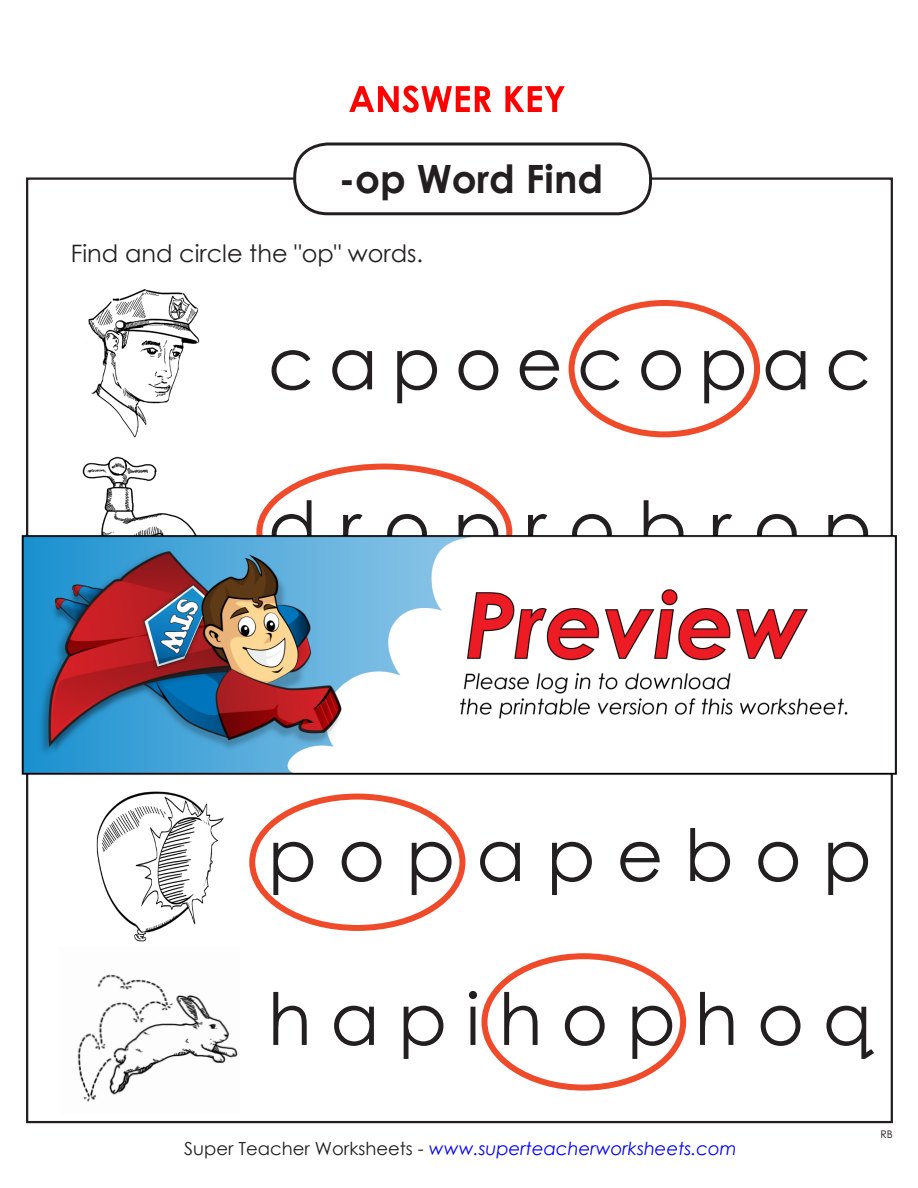
<style>
.page{position:relative;width:918px;height:1188px;background:#fff}
.page>*{position:absolute;margin:0;border:0;box-sizing:border-box;transform-origin:0 0}
.t1{font:72px "Century STW3";letter-spacing:.195em;color:#231f20}
.t2{font:72px "Century STW3";letter-spacing:.31em;color:#231f20}
.t3{font:72px "Century STW3";letter-spacing:.26em;color:#231f20}
.t4{font:72px "Century STW3";letter-spacing:.29em;color:#231f20}
.t5{font:700 39px "Century Gothic 2";color:#231f20}
.t6{font:24px "Century Gothic 2";color:#231f20}
.t7{font:italic 18px "Century Gothic 2";color:#00f}
.t8{font:10.5px "Century STW3";color:#231f20}
.s1{font-style:normal;color:#231f20}
</style>
<div class="page">
<svg style="left:349px;top:86px;width:142px;height:27px"></svg>
<svg style="left:505px;top:86px;width:60px;height:26px"></svg>
<div style="left:569px;top:300px;width:191px;height:137px;border:6px solid #ef4b2b;border-radius:50%"></div>
<div style="left:249px;top:794px;width:216px;height:137px;border:6px solid #ef4b2b;border-radius:50%"></div>
<div style="left:482px;top:953px;width:204px;height:138px;border:6px solid #ef4b2b;border-radius:50%"></div>
<img style="left:86px;top:289px;width:114px;height:149px">
<img style="left:82px;top:456px;width:94px;height:60px">
<img style="left:77px;top:974px;width:161px;height:128px">
<img style="left:96px;top:791px;width:128px;height:151px">
<div style="left:293px;top:142px;width:359px;height:73px;border:3px solid #231f20;border-radius:33px"></div>
<img style="left:21px;top:516px;width:876px;height:274px">
<p class="t5" style="left:339px;top:149px;width:266px">-op Word Find</p>
<p class="t6" style="left:71px;top:237px;width:354px">Find and circle the "op" words.</p>
<p class="t1" style="left:268px;top:313px;width:605px">capoecopac</p>
<p class="t2" style="left:268px;top:477px;width:606px">droprobrop</p>
<p class="t4" style="left:268px;top:805px;width:605px">popapebop</p>
<p class="t3" style="left:268px;top:969px;width:605px">hapihophoq</p>
<p class="t7" style="left:184px;top:1136px;width:554px"><span class="s1">Super Teacher Worksheets -</span> www.superteacherworksheets.com</p>
<p class="t8" style="left:881px;top:1127px;width:14px">RB</p>
</div>
